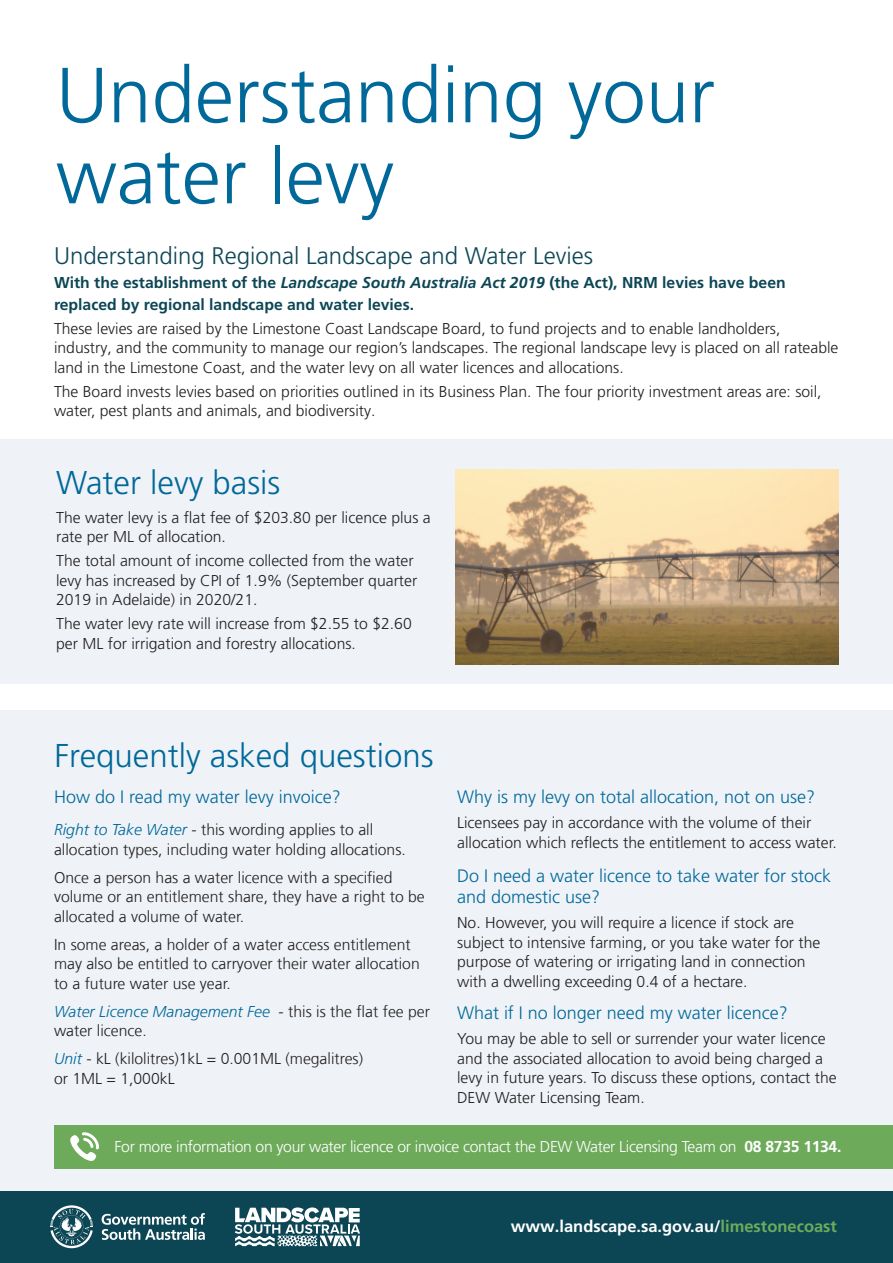
<style>
.page{position:relative;width:893px;height:1263px;background:#fff}
.page>*{position:absolute;margin:0;border:0;box-sizing:border-box;transform-origin:0 0}
.t1{font:300 78px/81px "Frutiger LT Pro";color:#01689a}
.t2{font:300 33px "Frutiger LT Pro";color:#01689a}
.t3{font:300 24px "Frutiger LT Pro";color:#0c4655}
.t4{font:300 18px/21px "Frutiger LT Pro";color:#01689a}
.t5{font:700 16.5px "Frutiger LT Pro";color:#fff}
.t6{font:300 15.75px/19.5px "Frutiger LT Pro";color:#231f20}
.t7{font:300 15.75px/19.5px "Frutiger LT Com";color:#231f20}
.t8{font:700 15.75px/21.6px "Frutiger LT Pro";color:#0c4655}
.t9{font:300 15.75px "Frutiger LT Pro";letter-spacing:-.02em;color:#fff}
.s1{font-style:italic}
.s2{font-family:"Frutiger LT Pro";font-style:italic;color:#01689a}
.s3{font-weight:700}
.s4{color:#6dab5b}
</style>
<div class="page">
<div style="left:0;top:710px;width:893px;height:492px;background:#eff3f7"></div>
<div style="left:0;top:440px;width:893px;height:244px;background:#eff3f7"></div>
<img style="left:455px;top:470px;width:384px;height:194px">
<div style="left:54px;top:1125px;width:839px;height:43px;background:#6dab5b"></div>
<svg style="left:70px;top:1132px;width:29px;height:29px"></svg>
<div style="left:0;top:1191px;width:893px;height:72px;background:#0c4655"></div>
<svg style="left:102px;top:1213px;width:103px;height:27px"></svg>
<svg style="left:50px;top:1205px;width:43px;height:43px"></svg>
<svg style="left:235px;top:1207px;width:125px;height:39px"></svg>
<p class="t1" style="left:56px;top:55px;width:660px">Understanding your water levy</p>
<p class="t3" style="left:54px;top:242px;width:541px">Understanding Regional Landscape and Water Levies</p>
<p class="t8" style="left:54px;top:272px;width:733px">With the establishment of the <span class="s1">Landscape South Australia Act 2019</span> (the Act), NRM levies have been replaced by regional landscape and water levies.</p>
<p class="t6" style="left:54px;top:319px;width:786px">These levies are raised by the Limestone Coast Landscape Board, to fund projects and to enable landholders, industry, and the community to manage our region’s landscapes. The regional landscape levy is placed on all rateable land in the Limestone Coast, and the water levy on all water licences and allocations.</p>
<p class="t6" style="left:54px;top:382px;width:769px">The Board invests levies based on priorities outlined in its Business Plan. The four priority investment areas are: soil, water, pest plants and animals, and biodiversity.</p>
<p class="t2" style="left:56px;top:464px;width:226px">Water levy basis</p>
<p class="t6" style="left:56px;top:508px;width:376px">The water levy is a flat fee of $203.80 per licence plus a rate per ML of allocation.</p>
<p class="t6" style="left:56px;top:551px;width:363px">The total amount of income collected from the water levy has increased by CPI of 1.9% (September quarter<br>2019 in Adelaide) in 2020/21.</p>
<p class="t6" style="left:56px;top:614px;width:357px">The water levy rate will increase from $2.55 to $2.60 per ML for irrigation and forestry allocations.</p>
<p class="t2" style="left:55px;top:736px;width:380px">Frequently asked questions</p>
<p class="t4" style="left:54px;top:786px;width:288px">How do I read my water levy invoice?</p>
<p class="t7" style="left:54px;top:820px;width:353px"><span class="s2">Right to Take Water</span> - this wording applies to all allocation types, including water holding allocations.</p>
<p class="t7" style="left:54px;top:867px;width:372px">Once a person has a water licence with a specified volume or an entitlement share, they have a right to be allocated a volume of water.</p>
<p class="t7" style="left:54px;top:934px;width:367px">In some areas, a holder of a water access entitlement may also be entitled to carryover their water allocation to a future water use year.</p>
<p class="t7" style="left:54px;top:1001px;width:377px"><span class="s2">Water Licence Management Fee</span> - this is the flat fee per water licence.</p>
<p class="t7" style="left:54px;top:1049px;width:311px"><span class="s2">Unit</span> - kL (kilolitres)1kL = 0.001ML (megalitres) or 1ML = 1,000kL</p>
<p class="t4" style="left:457px;top:786px;width:360px">Why is my levy on total allocation, not on use?</p>
<p class="t6" style="left:457px;top:813px;width:381px">Licensees pay in accordance with the volume of their allocation which reflects the entitlement to access water.</p>
<p class="t4" style="left:457px;top:865px;width:376px">Do I need a water licence to take water for stock and domestic use?</p>
<p class="t6" style="left:457px;top:913px;width:365px">No. However, you will require a licence if stock are subject to intensive farming, or you take water for the purpose of watering or irrigating land in connection with a dwelling exceeding 0.4 of a hectare.</p>
<p class="t4" style="left:457px;top:1002px;width:332px">What if I no longer need my water licence?</p>
<p class="t6" style="left:457px;top:1029px;width:381px">You may be able to sell or surrender your water licence and the associated allocation to avoid being charged a levy in future years. To discuss these options, contact the DEW Water Licensing Team.</p>
<p class="t9" style="left:115px;top:1137px;width:728px">For more information on your water licence or invoice contact the DEW Water Licensing Team on <span class="s3">08 8735 1134.</span></p>
<p class="t5" style="left:511px;top:1217px;width:328px">www.landscape.sa.gov.au/<span class="s4">limestonecoast</span></p>
</div>
